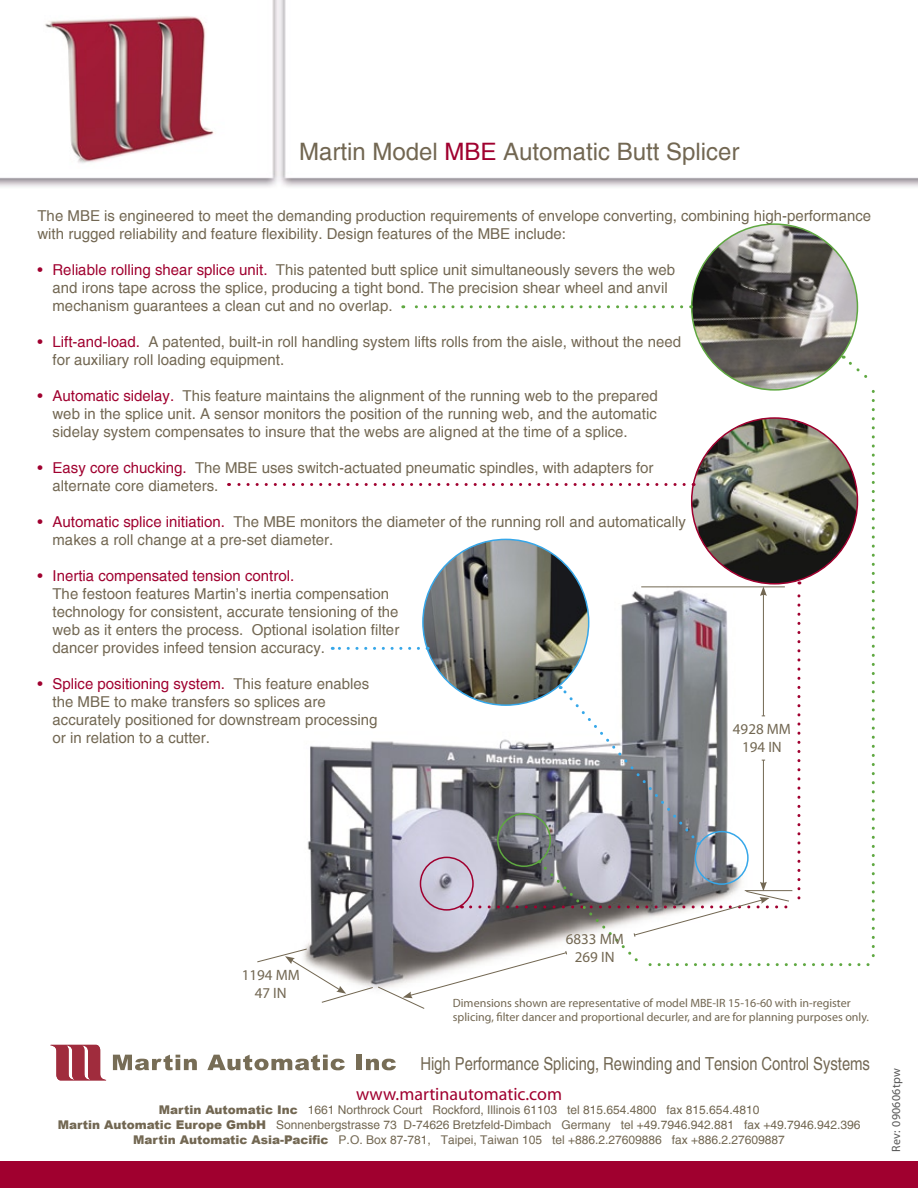
<style>
.page{position:relative;width:918px;height:1188px;background:#fff}
.page>*{position:absolute;margin:0;border:0;box-sizing:border-box;transform-origin:0 0}
.t1{font:24px "Helvetica";color:#726752}
.t2{font:condensed 18px "Helvetica";color:#726752}
.t3{font:18px "Myriad Pro";color:#a0002f}
.Paragraph_Style_1{font:15px/18px "Helvetica";color:#726752}
.t4{font:15px "Myriad Pro";color:#726752}
.t5{font:15px "Helvetica";color:#a0002f}
.t6{font:12px "Helvetica";color:#726752}
.Paragraph_Style_1-2{font:12px/14.4px "Myriad Pro";color:#726752}
.t7{font:12px "Myriad Pro";letter-spacing:.025em;color:#565656}
.s1{color:#a0002f}
.s2{font-family:"Arial";font-weight:900}
</style>
<div class="page">
<img style="left:0;top:0;width:918px;height:187px">
<div style="left:0;top:1161px;width:918px;height:27px;background:#a0002f"></div>
<img style="left:0;top:0;width:255px;height:169px">
<svg style="left:50px;top:1045px;width:56px;height:36px"></svg>
<svg style="left:113px;top:1055px;width:84px;height:15px"></svg>
<svg style="left:207px;top:1055px;width:138px;height:15px"></svg>
<div style="left:357px;top:1055px;width:5px;height:15px;background:#776d56"></div>
<svg style="left:366px;top:1059px;width:30px;height:11px"></svg>
<img style="left:692px;top:224px;width:165px;height:132px">
<svg style="left:403px;top:305px;width:279px;height:3px"></svg>
<svg style="left:229px;top:356px;width:646px;height:653px"></svg>
<hr style="left:641px;top:586px;width:144px;height:1px;background:#726752">
<p class="t1" style="left:299px;top:137px;width:442px">Martin Model <span class="s1">MBE</span> Automatic Butt Splicer</p>
<p class="Paragraph_Style_1" style="left:38px;top:207px;width:835px">The MBE is engineered to meet the demanding production requirements of envelope converting, combining high-performance with rugged reliability and feature flexibility. Design features of the MBE include:</p>
<p class="Paragraph_Style_1" style="left:52px;top:261px;width:624px"><span class="s1">Reliable rolling shear splice unit.</span> This patented butt splice unit simultaneously severs the web and irons tape across the splice, producing a tight bond. The precision shear wheel and anvil mechanism guarantees a clean cut and no overlap.</p>
<p class="Paragraph_Style_1" style="left:52px;top:333px;width:630px"><span class="s1">Lift-and-load.</span> A patented, built-in roll handling system lifts rolls from the aisle, without the need for auxiliary roll loading equipment.</p>
<p class="Paragraph_Style_1" style="left:52px;top:387px;width:607px;text-align:justify"><span class="s1">Automatic sidelay.</span> This feature maintains the alignment of the running web to the prepared web in the splice unit. A sensor monitors the position of the running web, and the automatic sidelay system compensates to insure that the webs are aligned at the time of a splice.</p>
<p class="Paragraph_Style_1" style="left:52px;top:459px;width:603px"><span class="s1">Easy core chucking.</span> The MBE uses switch-actuated pneumatic spindles, with adapters for alternate core diameters.</p>
<p class="Paragraph_Style_1" style="left:52px;top:513px;width:635px"><span class="s1">Automatic splice initiation.</span> The MBE monitors the diameter of the running roll and automatically makes a roll change at a pre-set diameter.</p>
<p class="Paragraph_Style_1" style="left:52px;top:567px;width:348px"><span class="s1">Inertia compensated tension control.<br></span>The festoon features Martin’s inertia compensation technology for consistent, accurate tensioning of the web as it enters the process. Optional isolation filter dancer provides infeed tension accuracy.</p>
<p class="Paragraph_Style_1" style="left:52px;top:675px;width:327px"><span class="s1">Splice positioning system.</span> This feature enables the MBE to make transfers so splices are accurately positioned for downstream processing or in relation to a cutter.</p>
<p class="t5" style="left:38px;top:261px;width:7px">•</p>
<p class="t5" style="left:38px;top:333px;width:7px">•</p>
<p class="t5" style="left:38px;top:387px;width:7px">•</p>
<p class="t5" style="left:38px;top:459px;width:7px">•</p>
<p class="t5" style="left:38px;top:513px;width:7px">•</p>
<p class="t5" style="left:38px;top:567px;width:7px">•</p>
<p class="t5" style="left:38px;top:675px;width:7px">•</p>
<p class="t4" style="left:733px;top:719px;width:60px">4928 MM</p>
<p class="t4" style="left:742px;top:737px;width:41px">194 IN</p>
<p class="t4" style="left:242px;top:966px;width:60px">1194 MM</p>
<p class="t4" style="left:255px;top:984px;width:34px">47 IN</p>
<p class="t4" style="left:566px;top:929px;width:60px">6833 MM</p>
<p class="t4" style="left:575px;top:947px;width:41px">269 IN</p>
<p class="Paragraph_Style_1-2" style="left:453px;top:995px;width:418px">Dimensions shown are representative of model MBE-IR 15-16-60 with in-register splicing, filter dancer and proportional decurler, and are for planning purposes only.</p>
<p class="t2" style="left:420px;top:1052px;width:451px">High Performance Splicing, Rewinding and Tension Control Systems</p>
<p class="t3" style="left:356px;top:1082px;width:207px">www.martinautomatic.com</p>
<p class="t6" style="left:159px;top:1103px;width:602px"><span class="s2">Martin Automatic Inc</span> 1661 Northrock Court Rockford, Illinois 61103 tel 815.654.4800 fax 815.654.4810</p>
<p class="t6" style="left:58px;top:1118px;width:804px"><span class="s2">Martin Automatic Europe GmbH</span> Sonnenbergstrasse 73 D-74626 Bretzfeld-Dimbach Germany tel +49.7946.942.881 fax +49.7946.942.396</p>
<p class="t6" style="left:133px;top:1133px;width:653px"><span class="s2">Martin Automatic Asia-Pacific</span> P.O. Box 87-781, Taipei, Taiwan 105 tel +886.2.27609886 fax +886.2.27609887</p>
<p class="t7" style="left:889px;top:1152px;width:85px;rotate:-90deg">Rev: 090606tpw</p>
</div>
